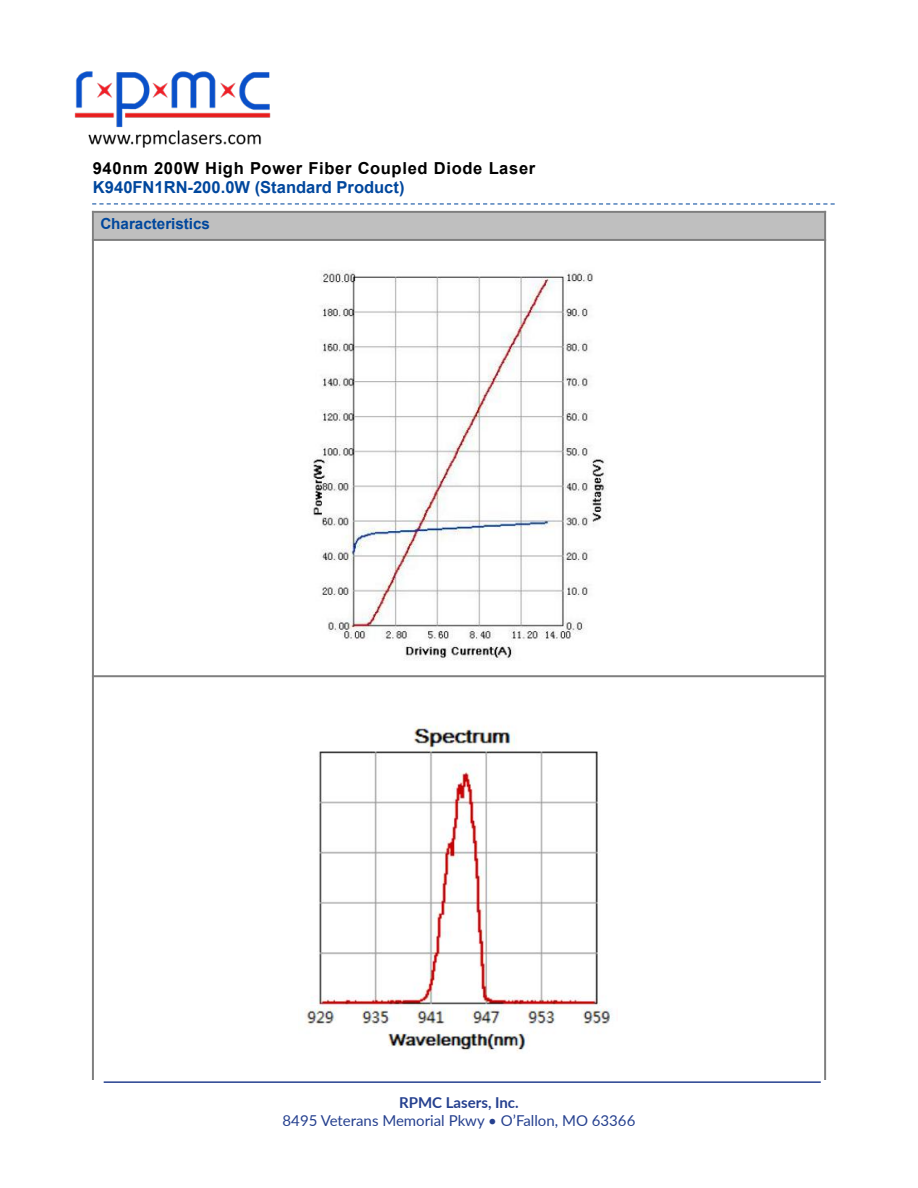
<style>
.page{position:relative;width:918px;height:1188px;background:#fff}
.page>*{position:absolute;margin:0;border:0;box-sizing:border-box;transform-origin:0 0}
.t1{font:700 16.5px "Arial";letter-spacing:.04em;color:#000}
.t2{font:700 16.5px "Arial";color:#00479d}
.t3{font:700 15.3px "Arial";color:#00479d}
.t4{font:15px "Lato";color:#25408f}
.t5{font:700 15px "Lato";color:#25408f}
</style>
<div class="page">
<hr style="left:104px;top:1081px;width:717px;height:2px;background:#25408f">
<img style="left:74px;top:71px;width:197px;height:76px">
<svg style="left:92px;top:203px;width:743px;height:2px"></svg>
<div style="left:94px;top:213px;width:730px;height:26px;background:#bfbfbf"></div>
<img style="left:313px;top:270px;width:294px;height:390px">
<img style="left:305px;top:725px;width:306px;height:328px">
<hr style="left:92px;top:211px;width:734px;height:2px;background:#7f7f7f">
<hr style="left:92px;top:239px;width:734px;height:2px;background:#7f7f7f">
<hr style="left:92px;top:675px;width:734px;height:2px;background:#7f7f7f">
<hr style="left:92px;top:211px;width:2px;height:869px;background:#7f7f7f">
<hr style="left:824px;top:211px;width:2px;height:869px;background:#7f7f7f">
<p class="t1" style="left:93px;top:156px;width:444px">940nm 200W High Power Fiber Coupled Diode Laser</p>
<p class="t2" style="left:93px;top:176px;width:313px">K940FN1RN-200.0W (Standard Product)</p>
<p class="t3" style="left:100px;top:213px;width:111px">Characteristics</p>
<p class="t5" style="left:399px;top:1092px;width:121px">RPMC Lasers, Inc.</p>
<p class="t4" style="left:283px;top:1110px;width:354px">8495 Veterans Memorial Pkwy • O’Fallon, MO 63366</p>
</div>
